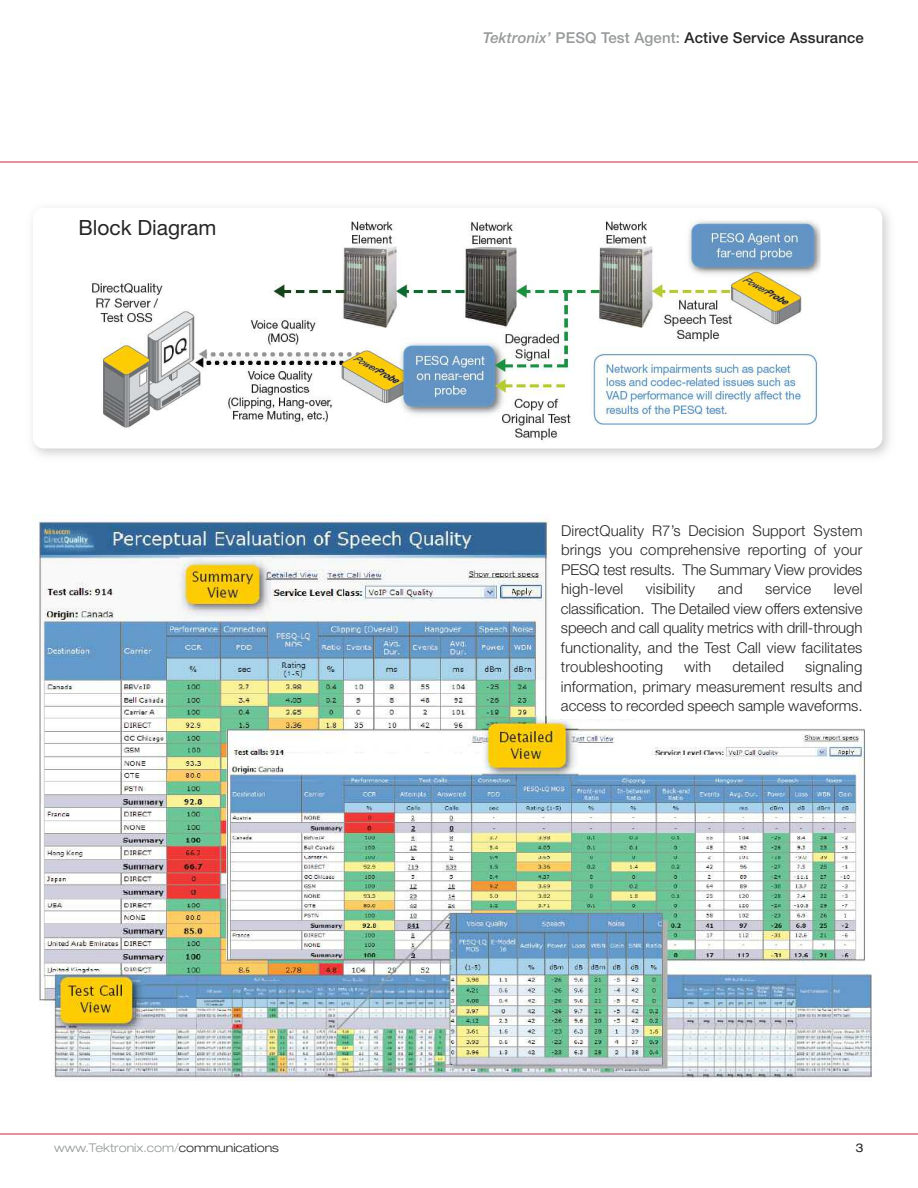
<style>
.page{position:relative;width:918px;height:1188px;background:#fff}
.page>*{position:absolute;margin:0;border:0;box-sizing:border-box;transform-origin:0 0}
.t1{font:21px "Helvetica Neue LT";color:#272627}
.t2{font:300 15px/19.5px "Helvetica Neue LT";letter-spacing:.01em;color:#272627;text-align:justify}
.t3{font:500 15px "Helvetica Neue LT";letter-spacing:.01em;color:#272627}
.t4{font:300 expanded 12px "Helvetica Neue LT";color:#97999a}
.t5{font:expanded 12px "Helvetica Neue LT";color:#272627}
.s1{font-style:italic;color:#97999a}
.s2{color:#97999a}
.s3{color:#272627}
</style>
<div class="page">
<img style="left:32px;top:207px;width:858px;height:249px">
<div style="left:33px;top:208px;width:849px;height:240px;background:#fff;border-radius:11px"></div>
<hr style="left:0;top:162px;width:918px;height:1px;background:#cc243f">
<hr style="left:0;top:1134px;width:918px;height:1px;background:#cc243f">
<img style="left:92px;top:220px;width:729px;height:222px">
<img style="left:32px;top:514px;width:840px;height:566px">
<div style="left:554px;top:516px;width:310px;height:203px;background:#fff"></div>
<h1 class="t1" style="left:78px;top:220px;width:140px">Block Diagram</h1>
<p class="t3" style="left:483px;top:32px;width:383px"><span class="s1">Tektronix’</span> <span class="s2">PESQ Test Agent:</span> Active Service Assurance</p>
<p class="t2" style="left:561px;top:522px;width:303px">DirectQuality R7’s Decision Support System brings you comprehensive reporting of your PESQ test results. The Summary View provides high-level</p>
<p class="t2" style="left:561px;top:581px;width:303px;text-indent:273px">level classification. The Detailed view offers extensive speech and call quality metrics with drill-through functionality, and the Test Call view facilitates troubleshooting</p>
<p class="t2" style="left:646px;top:581px;width:51px">visibility</p>
<p class="t2" style="left:718px;top:581px;width:26px">and</p>
<p class="t2" style="left:765px;top:581px;width:47px">service</p>
<p class="t2" style="left:561px;top:659px;width:303px;text-indent:244px">signaling information, primary measurement results and access to recorded speech sample waveforms.</p>
<p class="t2" style="left:684px;top:659px;width:28px">with</p>
<p class="t2" style="left:732px;top:659px;width:53px">detailed</p>
<p class="t4" style="left:54px;top:1143px;width:226px">www.Tektronix.com/<span class="s3">communications</span></p>
<p class="t5" style="left:856px;top:1143px;width:10px">3</p>
</div>
